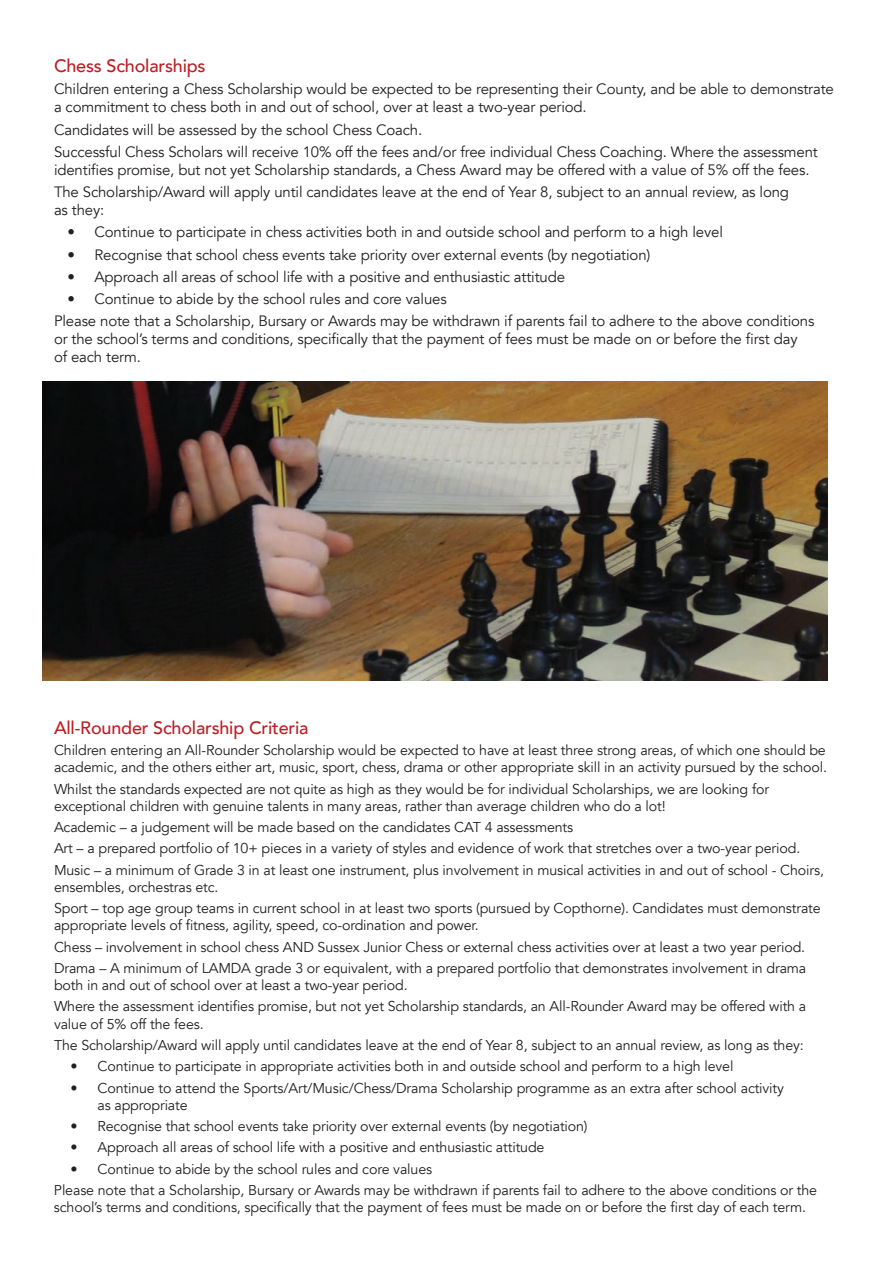
<style>
.page{position:relative;width:893px;height:1263px;background:#fff}
.page>*{position:absolute;margin:0;border:0;box-sizing:border-box;transform-origin:0 0}
.t1{font:500 18px "Avenir";letter-spacing:-.01em;color:#be1e23}
.t2{font:15px/18px "Avenir";letter-spacing:-.01em;color:#231f20}
.t3{font:14.25px/17.1px "Avenir";letter-spacing:-.01em;color:#231f20}
</style>
<div class="page">
<img style="left:43px;top:382px;width:784px;height:298px">
<p class="t1" style="left:54px;top:50px;width:153px">Chess Scholarships</p>
<p class="t2" style="left:54px;top:80px;width:781px">Children entering a Chess Scholarship would be expected to be representing their County, and be able to demonstrate a commitment to chess both in and out of school, over at least a two-year period.</p>
<p class="t2" style="left:54px;top:121px;width:370px">Candidates will be assessed by the school Chess Coach.</p>
<p class="t2" style="left:54px;top:143px;width:765px">Successful Chess Scholars will receive 10% off the fees and/or free individual Chess Coaching. Where the assessment identifies promise, but not yet Scholarship standards, a Chess Award may be offered with a value of 5% off the fees.</p>
<p class="t2" style="left:54px;top:183px;width:737px">The Scholarship/Award will apply until candidates leave at the end of Year 8, subject to an annual review, as long as they:</p>
<p class="t2" style="left:68px;top:223px;width:657px">• Continue to participate in chess activities both in and outside school and perform to a high level</p>
<p class="t2" style="left:68px;top:246px;width:584px">• Recognise that school chess events take priority over external events (by negotiation)</p>
<p class="t2" style="left:68px;top:268px;width:499px">• Approach all areas of school life with a positive and enthusiastic attitude</p>
<p class="t2" style="left:68px;top:290px;width:381px">• Continue to abide by the school rules and core values</p>
<p class="t2" style="left:54px;top:312px;width:762px">Please note that a Scholarship, Bursary or Awards may be withdrawn if parents fail to adhere to the above conditions or the school’s terms and conditions, specifically that the payment of fees must be made on or before the first day<br>of each term.</p>
<p class="t1" style="left:54px;top:712px;width:256px">All-Rounder Scholarship Criteria</p>
<p class="t3" style="left:54px;top:742px;width:774px">Children entering an All-Rounder Scholarship would be expected to have at least three strong areas, of which one should be academic, and the others either art, music, sport, chess, drama or other appropriate skill in an activity pursued by the school.</p>
<p class="t3" style="left:54px;top:780px;width:717px">Whilst the standards expected are not quite as high as they would be for individual Scholarships, we are looking for exceptional children with genuine talents in many areas, rather than average children who do a lot!</p>
<p class="t3" style="left:54px;top:819px;width:521px">Academic – a judgement will be made based on the candidates CAT 4 assessments</p>
<p class="t3" style="left:54px;top:840px;width:748px">Art – a prepared portfolio of 10+ pieces in a variety of styles and evidence of work that stretches over a two-year period.</p>
<p class="t3" style="left:54px;top:861px;width:771px">Music – a minimum of Grade 3 in at least one instrument, plus involvement in musical activities in and out of school - Choirs, ensembles, orchestras etc.</p>
<p class="t3" style="left:54px;top:900px;width:768px">Sport – top age group teams in current school in at least two sports (pursued by Copthorne). Candidates must demonstrate appropriate levels of fitness, agility, speed, co-ordination and power.</p>
<p class="t3" style="left:54px;top:938px;width:753px">Chess – involvement in school chess AND Sussex Junior Chess or external chess activities over at least a two year period.</p>
<p class="t3" style="left:54px;top:960px;width:754px">Drama – A minimum of LAMDA grade 3 or equivalent, with a prepared portfolio that demonstrates involvement in drama both in and out of school over at least a two-year period.</p>
<p class="t3" style="left:54px;top:998px;width:754px">Where the assessment identifies promise, but not yet Scholarship standards, an All-Rounder Award may be offered with a value of 5% off the fees.</p>
<p class="t3" style="left:54px;top:1037px;width:751px">The Scholarship/Award will apply until candidates leave at the end of Year 8, subject to an annual review, as long as they:</p>
<p class="t3" style="left:70px;top:1058px;width:664px">• Continue to participate in appropriate activities both in and outside school and perform to a high level</p>
<p class="t3" style="left:98px;top:1079px;width:688px;text-indent:-27px">• Continue to attend the Sports/Art/Music/Chess/Drama Scholarship programme as an extra after school activity as appropriate</p>
<p class="t3" style="left:70px;top:1118px;width:519px">• Recognise that school events take priority over external events (by negotiation)</p>
<p class="t3" style="left:70px;top:1139px;width:475px">• Approach all areas of school life with a positive and enthusiastic attitude</p>
<p class="t3" style="left:70px;top:1161px;width:363px">• Continue to abide by the school rules and core values</p>
<p class="t3" style="left:54px;top:1182px;width:765px">Please note that a Scholarship, Bursary or Awards may be withdrawn if parents fail to adhere to the above conditions or the school’s terms and conditions, specifically that the payment of fees must be made on or before the first day of each term.</p>
</div>
